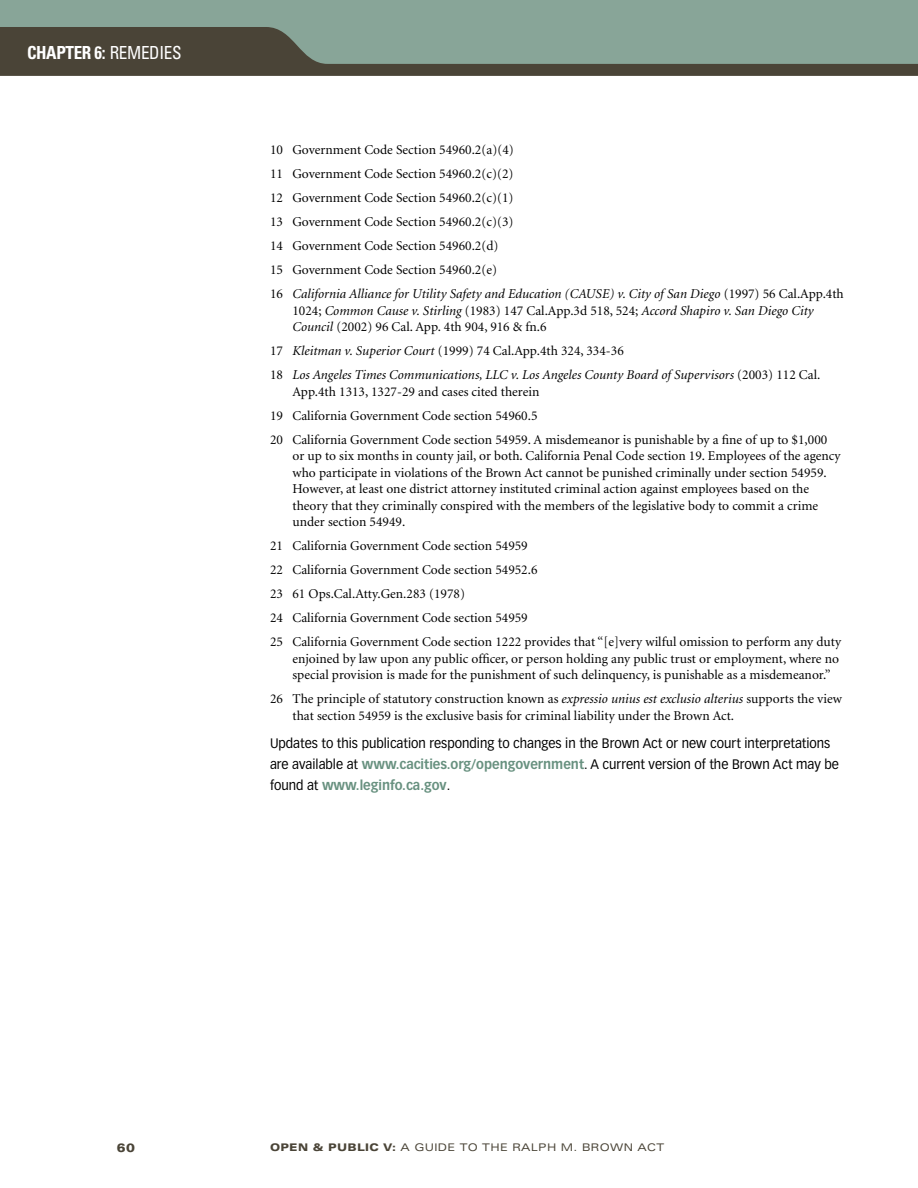
<style>
.page{position:relative;width:918px;height:1188px;background:#fff}
.page>*{position:absolute;margin:0;border:0;box-sizing:border-box;transform-origin:0 0}
.t1{font:700 condensed 18px "Univers";letter-spacing:-.02em;color:#fff;scale:.95 1}
.t2{font:13.5px/24px "Minion";color:#000}
.t3{font:13.5px/21px "Vectora LT";color:#000;scale:.95 1}
.t4{font:italic 13.5px/24px "Minion";color:#000}
.t5{font:900 expanded 12px "Univers";color:#4a4437}
.t6{font:expanded 10.5px "Univers";letter-spacing:.03em;color:#4a4437}
.s1{font-weight:400}
.s2{font-style:italic}
.s3{font-style:normal}
.s4{font-weight:700;color:#689180}
.s5{font-weight:900}
</style>
<div class="page">
<div style="left:0;top:0;width:918px;height:69px;background:#88a598"></div>
<svg style="left:0;top:27px;width:918px;height:49px"></svg>
<h1 class="t1" style="left:27px;top:42px;width:164px">CHAPTER 6: <span class="s1">REMEDIES</span></h1>
<p class="t2" style="left:270px;top:138px;width:575px">10 Government Code Section 54960.2(a)(4)<br>11 Government Code Section 54960.2(c)(2)<br>12 Government Code Section 54960.2(c)(1)<br>13 Government Code Section 54960.2(c)(3)<br>14 Government Code Section 54960.2(d)<br>15 Government Code Section 54960.2(e)<br>16 <span class="s2">California Alliance for Utility Safety and Education (CAUSE) v. City of San Diego</span> (1997) 56 Cal.App.4th</p>
<p class="t2" style="left:293px;top:303px;width:523px;line-height:16.5px">1024; <span class="s2">Common Cause v. Stirling</span> (1983) 147 Cal.App.3d 518, 524; <span class="s2">Accord Shapiro v. San Diego City<br>Council</span> (2002) 96 Cal. App. 4th 904, 916 &amp; fn.6</p>
<p class="t4" style="left:270px;top:339px;width:552px"><span class="s3">17</span> Kleitman v. Superior Court <span class="s3">(1999) 74 Cal.App.4th 324, 334-36<br>18</span> Los Angeles Times Communications, LLC v. Los Angeles County Board of Supervisors <span class="s3">(2003) 112 Cal.</span></p>
<p class="t2" style="left:270px;top:380px;width:559px;text-indent:23px">App.4th 1313, 1327-29 and cases cited therein<br>19 California Government Code section 54960.5<br>20 California Government Code section 54959. A misdemeanor is punishable by a fine of up to $1,000</p>
<p class="t2" style="left:293px;top:448px;width:550px;line-height:16.5px">or up to six months in county jail, or both. California Penal Code section 19. Employees of the agency who participate in violations of the Brown Act cannot be punished criminally under section 54959.<br>However, at least one district attorney instituted criminal action against employees based on the theory that they criminally conspired with the members of the legislative body to commit a crime under section 54949.</p>
<p class="t2" style="left:270px;top:534px;width:573px">21 California Government Code section 54959<br>22 California Government Code section 54952.6<br>23 61 Ops.Cal.Atty.Gen.283 (1978)<br>24 California Government Code section 54959<br>25 California Government Code section 1222 provides that “[e]very wilful omission to perform any duty</p>
<p class="t2" style="left:293px;top:651px;width:548px;line-height:16.5px">enjoined by law upon any public officer, or person holding any public trust or employment, where no special provision is made for the punishment of such delinquency, is punishable as a misdemeanor.”</p>
<p class="t2" style="left:293px;top:691px;width:551px;line-height:16.5px;text-indent:-23px">26 The principle of statutory construction known as <span class="s2">expressio unius est exclusio alterius</span> supports the view that section 54959 is the exclusive basis for criminal liability under the Brown Act.</p>
<p class="t3" style="left:270px;top:733px;width:600px">Updates to this publication responding to changes in the Brown Act or new court interpretations are available at <span class="s4">www.cacities.org/opengovernment</span>. A current version of the Brown Act may be found at <span class="s4">www.leginfo.ca.gov</span>.</p>
<p class="t5" style="left:117px;top:1141px;width:20px">60</p>
<p class="t6" style="left:270px;top:1141px;width:396px"><span class="s5">OPEN &amp; PUBLIC V:</span> A GUIDE TO THE RALPH M. BROWN ACT</p>
</div>
